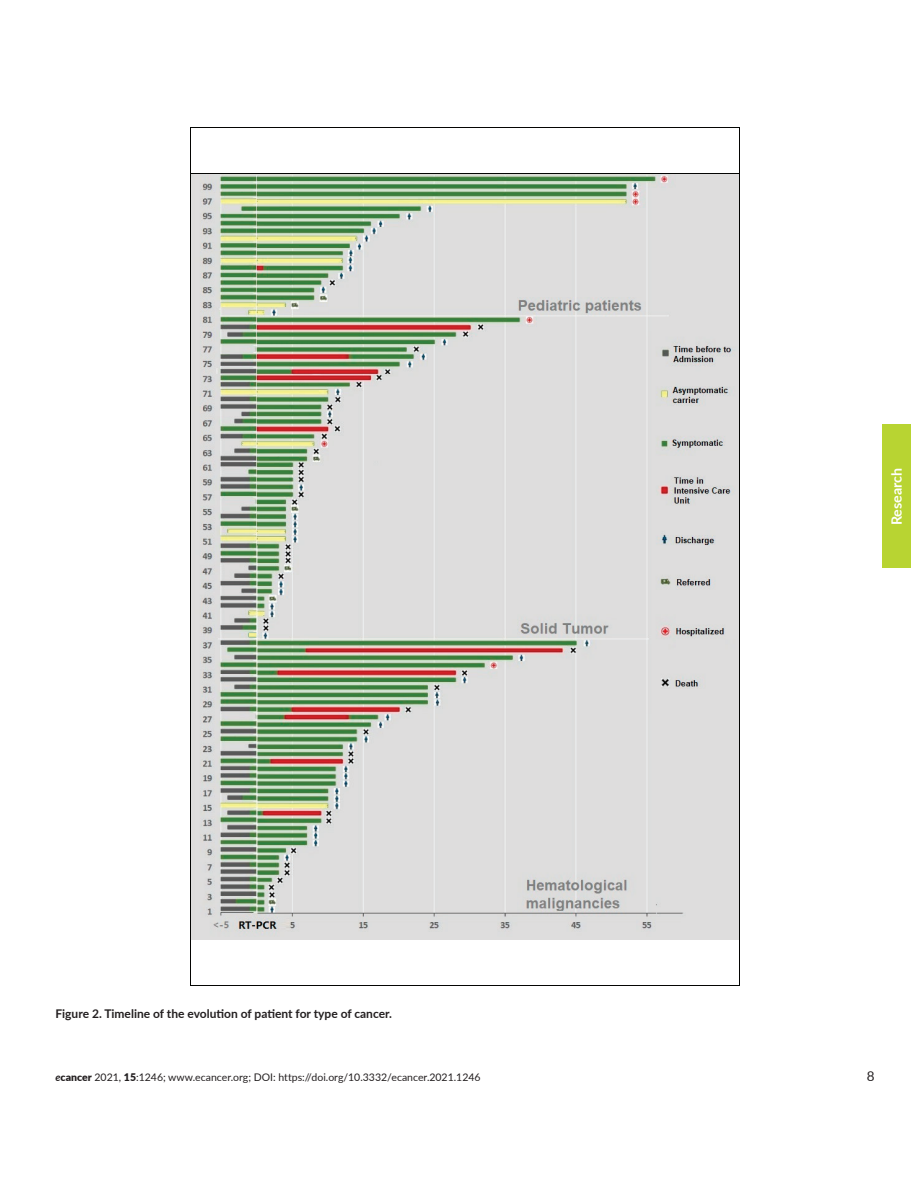
<style>
.page{position:relative;width:918px;height:1188px;background:#fff}
.page>*{position:absolute;margin:0;border:0;box-sizing:border-box;transform-origin:0 0}
.t1{font:700 14.25px "Lato";color:#fff}
.t2{font:13.5px "Lato";color:#231f20}
.t3{font:700 12px "Lato";color:#231f20}
.t4{font:10.5px "Lato";color:#231f20}
.s1{font-weight:700;font-style:italic}
.s2{font-weight:900}
</style>
<div class="page">
<div style="left:882px;top:425px;width:29px;height:143px;background:#b8d432"></div>
<img style="left:191px;top:174px;width:548px;height:766px">
<hr style="left:190px;top:127px;width:550px;height:1px;background:#040503">
<hr style="left:190px;top:128px;width:1px;height:45px;background:#040503">
<hr style="left:740px;top:128px;width:1px;height:45px;background:#040503">
<hr style="left:190px;top:173px;width:550px;height:1px;background:#040503">
<hr style="left:190px;top:174px;width:1px;height:811px;background:#040503">
<hr style="left:190px;top:985px;width:550px;height:1px;background:#040503">
<hr style="left:740px;top:174px;width:1px;height:811px;background:#040503">
<h1 class="t1" style="left:886px;top:525px;width:59px;rotate:-90deg">Research</h1>
<p class="t3" style="left:56px;top:1005px;width:338px">Figure 2. Timeline of the evolution of patient for type of cancer.</p>
<p class="t4" style="left:56px;top:1070px;width:427px"><span class="s1">e</span><span class="s2">cancer</span> 2021, <span class="s2">15</span>:1246; www.ecancer.org; DOI: https://doi.org/10.3332/ecancer.2021.1246</p>
<p class="t2" style="left:867px;top:1067px;width:9px">8</p>
</div>
